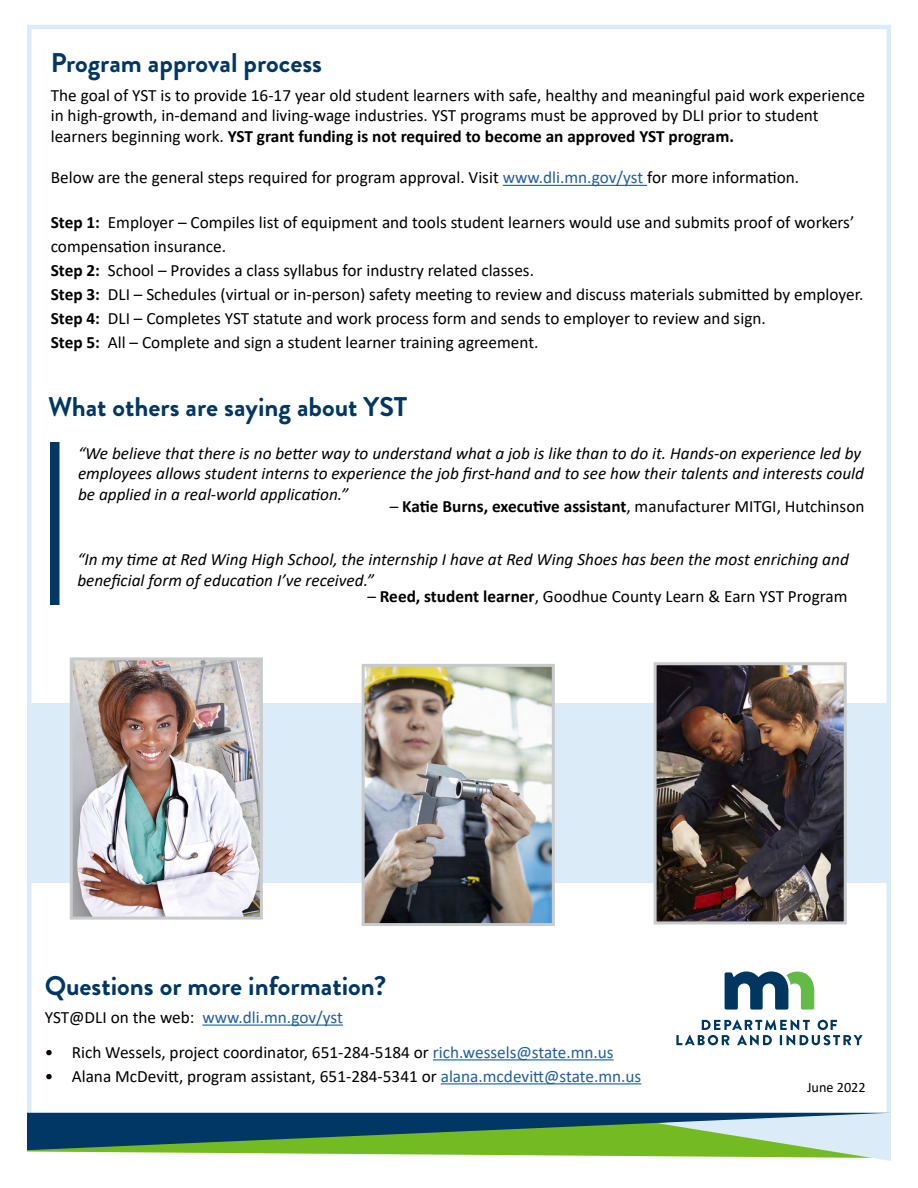
<style>
.page{position:relative;width:918px;height:1188px;background:#fff}
.page>*{position:absolute;margin:0;border:0;box-sizing:border-box;transform-origin:0 0}
.Blue_Subhead{font:700 27px "Brandon Grotesque";color:#003764}
.t1{font:17.25px/20.7px "Calibri";color:#000}
.t2{font:italic 17.25px/20.7px "Calibri";color:#000}
.t3{font:17.25px "Calibri";color:#215e9e}
.t4{font:14.25px "Calibri";color:#000}
.s1{font-weight:700}
.s2{color:#215e9e}
.s3{color:#000}
</style>
<div class="page">
<div style="left:27px;top:703px;width:864px;height:180px;background:#dbebf7"></div>
<hr style="left:503px;top:185px;width:144px;height:1px;background:#215e9e">
<hr style="left:202px;top:1025px;width:141px;height:1px;background:#215e9e">
<hr style="left:433px;top:1059px;width:181px;height:1px;background:#215e9e">
<hr style="left:441px;top:1083px;width:200px;height:1px;background:#215e9e">
<svg style="left:725px;top:972px;width:89px;height:38px"></svg>
<svg style="left:676px;top:1020px;width:187px;height:25px"></svg>
<div style="left:51px;top:442px;width:9px;height:163px;background:#003764"></div>
<img style="left:74px;top:661px;width:185px;height:255px">
<div style="left:70px;top:657px;width:193px;height:263px;border:3px solid #c8cacc"></div>
<img style="left:366px;top:668px;width:185px;height:254px">
<div style="left:362px;top:664px;width:193px;height:262px;border:3px solid #c8cacc"></div>
<img style="left:658px;top:666px;width:185px;height:254px">
<div style="left:654px;top:662px;width:193px;height:262px;border:3px solid #c8cacc"></div>
<svg style="left:27px;top:1113px;width:864px;height:48px;background:#679775"></svg>
<div style="left:50px;top:442px;width:8px;height:163px;background:#003764"></div>
<h2 class="Blue_Subhead" style="left:51px;top:44px;width:273px">Program approval process</h2>
<p class="t1" style="left:51px;top:84px;width:816px">The goal of YST is to provide 16-17 year old student learners with safe, healthy and meaningful paid work experience in high-growth, in-demand and living-wage industries. YST programs must be approved by DLI prior to student learners beginning work. <span class="s1">YST grant funding is not required to become an approved YST program.</span></p>
<p class="t1" style="left:51px;top:167px;width:750px">Below are the general steps required for program approval. Visit <span class="s2">www.dli.mn.gov/yst</span> for more information.</p>
<p class="t1" style="left:51px;top:210px;width:805px;line-height:24px"><span class="s1">Step 1:</span> Employer – Compiles list of equipment and tools student learners would use and submits proof of workers’ compensation insurance.</p>
<p class="t1" style="left:51px;top:260px;width:485px"><span class="s1">Step 2:</span> School – Provides a class syllabus for industry related classes.</p>
<p class="t1" style="left:51px;top:284px;width:814px"><span class="s1">Step 3:</span> DLI – Schedules (virtual or in-person) safety meeting to review and discuss materials submitted by employer.</p>
<p class="t1" style="left:51px;top:308px;width:717px"><span class="s1">Step 4:</span> DLI – Completes YST statute and work process form and sends to employer to review and sign.</p>
<p class="t1" style="left:51px;top:332px;width:489px"><span class="s1">Step 5:</span> All – Complete and sign a student learner training agreement.</p>
<h2 class="Blue_Subhead" style="left:48px;top:388px;width:361px">What others are saying about YST</h2>
<p class="t2" style="left:78px;top:442px;width:788px">“We believe that there is no better way to understand what a job is like than to do it. Hands-on experience led by employees allows student interns to experience the job first-hand and to see how their talents and interests could be applied in a real-world application.”</p>
<p class="t1" style="left:390px;top:495px;width:476px">– <span class="s1">Katie Burns, executive assistant</span>, manufacturer MITGI, Hutchinson</p>
<p class="t2" style="left:77px;top:549px;width:773px">“In my time at Red Wing High School, the internship I have at Red Wing Shoes has been the most enriching and beneficial form of education I’ve received.”</p>
<p class="t1" style="left:367px;top:586px;width:482px">– <span class="s1">Reed, student learner</span>, Goodhue County Learn &amp; Earn YST Program</p>
<h2 class="Blue_Subhead" style="left:45px;top:967px;width:343px">Questions or more information?</h2>
<p class="t3" style="left:45px;top:1005px;width:300px"><span class="s3">YST@DLI on the web:</span> www.dli.mn.gov/yst</p>
<p class="t1" style="left:45px;top:1041px;width:570px">• Rich Wessels, project coordinator, 651-284-5184 or <span class="s2">rich.wessels@state.mn.us</span></p>
<p class="t1" style="left:45px;top:1065px;width:598px">• Alana McDevitt, program assistant, 651-284-5341 or <span class="s2">alana.mcdevitt@state.mn.us</span></p>
<p class="t4" style="left:807px;top:1077px;width:60px">June 2022</p>
</div>
